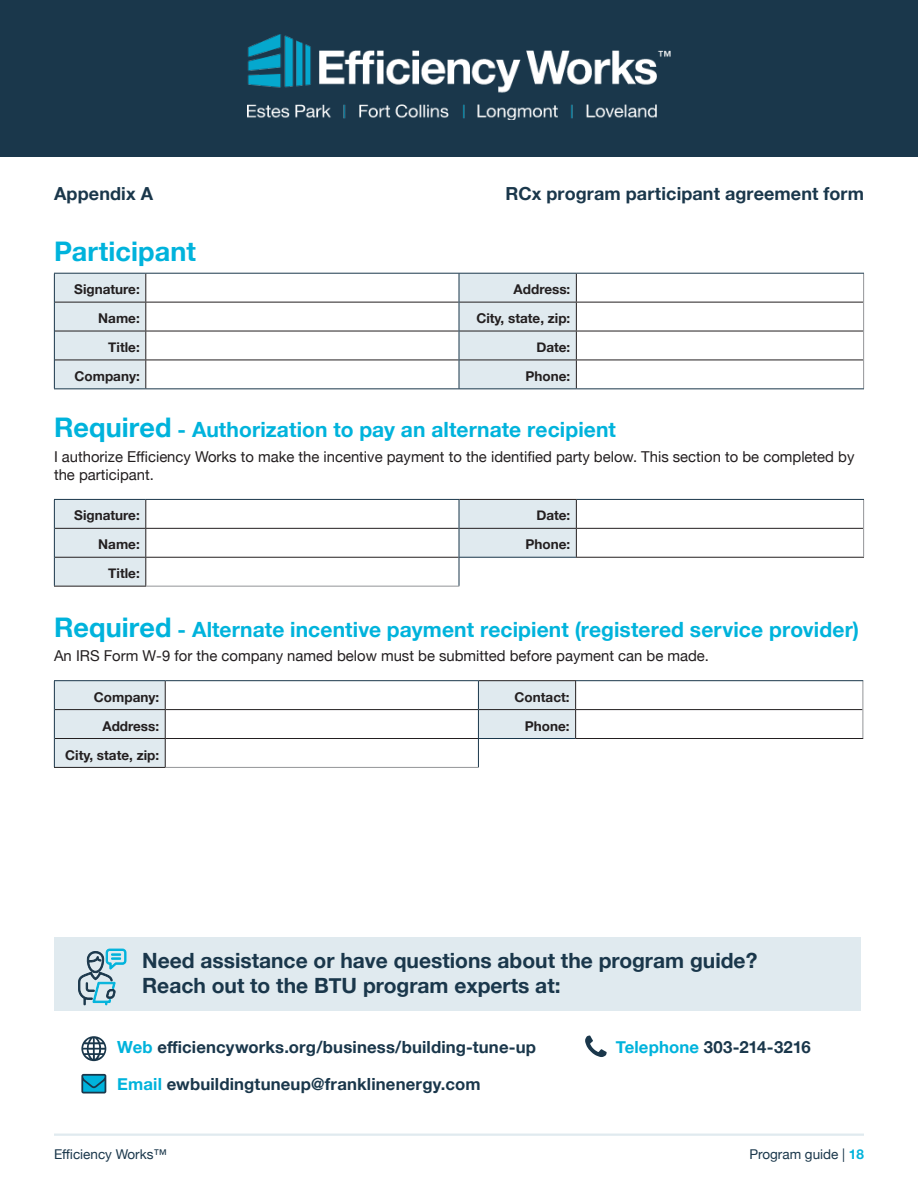
<style>
.page{position:relative;width:918px;height:1188px;background:#fff}
.page>*{position:absolute;margin:0;border:0;box-sizing:border-box;transform-origin:0 0}
.t1{font:700 27px "Helvetica Neue";letter-spacing:.005em;color:#00b3dc}
.t2{font:700 21px "Helvetica Neue";letter-spacing:.005em;color:#00b3dc}
.t3{font:700 21px/25.2px "Helvetica Neue";color:#1a374b}
.t4{font:700 18px "Helvetica Neue";letter-spacing:.005em;color:#1a374b}
.t5{font:700 16.8px "Helvetica Neue";letter-spacing:.01em;color:#1a374b}
.t6{font:15px/18px "Helvetica Neue";color:#231f20}
.t7{font:700 13.5px "Helvetica Neue";color:#231f20}
.t8{font:13.5px "Helvetica Neue";color:#1a374b}
.s1{font-size:27px}
.s2{color:#00b3dc}
.s3{font-weight:700;color:#00b3dc}
</style>
<div class="page">
<div style="left:0;top:0;width:918px;height:157px;background:#1a374b"></div>
<img style="left:247px;top:34px;width:424px;height:86px">
<hr style="left:54px;top:1134px;width:810px;height:2px;background:#e0eaef">
<div style="left:55px;top:937px;width:806px;height:73px;background:#e0eaef"></div>
<svg style="left:78px;top:948px;width:49px;height:58px"></svg>
<svg style="left:81px;top:1074px;width:25px;height:20px"></svg>
<svg style="left:81px;top:1036px;width:25px;height:25px"></svg>
<svg style="left:585px;top:1036px;width:22px;height:21px"></svg>
<div style="left:55px;top:274px;width:90px;height:114px;background:#e0eaef"></div>
<svg style="left:146px;top:274px;width:717px;height:114px"></svg>
<hr style="left:55px;top:302px;width:91px;height:1px;background:#231f20">
<hr style="left:459px;top:302px;width:117px;height:1px;background:#231f20">
<hr style="left:55px;top:331px;width:91px;height:1px;background:#231f20">
<hr style="left:459px;top:331px;width:117px;height:1px;background:#231f20">
<hr style="left:55px;top:360px;width:91px;height:1px;background:#231f20">
<hr style="left:459px;top:360px;width:117px;height:1px;background:#231f20">
<hr style="left:146px;top:302px;width:313px;height:1px;background:#231f20">
<hr style="left:576px;top:302px;width:287px;height:1px;background:#231f20">
<hr style="left:146px;top:331px;width:313px;height:1px;background:#231f20">
<hr style="left:576px;top:331px;width:287px;height:1px;background:#231f20">
<hr style="left:146px;top:360px;width:313px;height:1px;background:#231f20">
<svg style="left:145px;top:274px;width:1px;height:114px"></svg>
<hr style="left:576px;top:360px;width:287px;height:1px;background:#231f20">
<svg style="left:576px;top:274px;width:1px;height:114px"></svg>
<svg style="left:863px;top:274px;width:1px;height:114px"></svg>
<hr style="left:54px;top:273px;width:92px;height:1px;background:#1a374b">
<hr style="left:146px;top:273px;width:313px;height:1px;background:#1a374b">
<hr style="left:459px;top:273px;width:117px;height:1px;background:#1a374b">
<hr style="left:576px;top:273px;width:288px;height:1px;background:#1a374b">
<svg style="left:54px;top:274px;width:1px;height:114px"></svg>
<svg style="left:459px;top:274px;width:1px;height:114px"></svg>
<hr style="left:54px;top:388px;width:92px;height:1px;background:#1a374b">
<hr style="left:146px;top:388px;width:313px;height:1px;background:#1a374b">
<hr style="left:459px;top:388px;width:117px;height:1px;background:#1a374b">
<hr style="left:576px;top:388px;width:288px;height:1px;background:#1a374b">
<div style="left:55px;top:500px;width:90px;height:86px;background:#e0eaef"></div>
<svg style="left:146px;top:500px;width:717px;height:86px"></svg>
<hr style="left:459px;top:499px;width:118px;height:1px;background:#231f20">
<hr style="left:55px;top:528px;width:91px;height:1px;background:#231f20">
<hr style="left:459px;top:528px;width:117px;height:1px;background:#231f20">
<hr style="left:55px;top:557px;width:91px;height:1px;background:#231f20">
<hr style="left:54px;top:586px;width:92px;height:1px;background:#231f20">
<hr style="left:146px;top:528px;width:313px;height:1px;background:#231f20">
<hr style="left:576px;top:528px;width:287px;height:1px;background:#231f20">
<svg style="left:576px;top:500px;width:1px;height:57px"></svg>
<hr style="left:146px;top:557px;width:313px;height:1px;background:#231f20">
<svg style="left:145px;top:500px;width:1px;height:86px"></svg>
<hr style="left:576px;top:557px;width:288px;height:1px;background:#231f20">
<svg style="left:863px;top:500px;width:1px;height:57px"></svg>
<hr style="left:146px;top:586px;width:313px;height:1px;background:#939598">
<hr style="left:54px;top:499px;width:92px;height:1px;background:#1a374b">
<hr style="left:146px;top:499px;width:313px;height:1px;background:#1a374b">
<hr style="left:577px;top:499px;width:287px;height:1px;background:#1a374b">
<svg style="left:54px;top:500px;width:1px;height:86px"></svg>
<hr style="left:459px;top:557px;width:117px;height:1px;background:#1a374b">
<svg style="left:459px;top:500px;width:1px;height:86px"></svg>
<div style="left:55px;top:681px;width:110px;height:86px;background:#e0eaef"></div>
<svg style="left:166px;top:681px;width:697px;height:86px"></svg>
<hr style="left:479px;top:680px;width:97px;height:1px;background:#231f20">
<hr style="left:55px;top:709px;width:110px;height:1px;background:#231f20">
<hr style="left:479px;top:709px;width:97px;height:1px;background:#231f20">
<hr style="left:55px;top:738px;width:110px;height:1px;background:#231f20">
<hr style="left:54px;top:767px;width:112px;height:1px;background:#231f20">
<hr style="left:165px;top:709px;width:313px;height:1px;background:#231f20">
<hr style="left:576px;top:709px;width:287px;height:1px;background:#231f20">
<svg style="left:575px;top:681px;width:1px;height:57px"></svg>
<hr style="left:165px;top:738px;width:313px;height:1px;background:#231f20">
<svg style="left:165px;top:681px;width:1px;height:86px"></svg>
<hr style="left:575px;top:738px;width:288px;height:1px;background:#231f20">
<svg style="left:863px;top:681px;width:1px;height:57px"></svg>
<hr style="left:166px;top:767px;width:313px;height:1px;background:#939598">
<hr style="left:54px;top:680px;width:111px;height:1px;background:#1a374b">
<hr style="left:165px;top:680px;width:314px;height:1px;background:#1a374b">
<hr style="left:576px;top:680px;width:287px;height:1px;background:#1a374b">
<svg style="left:54px;top:681px;width:1px;height:86px"></svg>
<hr style="left:478px;top:738px;width:97px;height:1px;background:#1a374b">
<svg style="left:478px;top:681px;width:1px;height:86px"></svg>
<p class="t4" style="left:54px;top:179px;width:101px">Appendix A</p>
<p class="t4" style="left:506px;top:179px;width:360px">RCx program participant agreement form</p>
<h1 class="t1" style="left:54px;top:230px;width:144px">Participant</h1>
<p class="t7" style="left:74px;top:279px;width:67px">Signature:</p>
<p class="t7" style="left:514px;top:279px;width:58px">Address:</p>
<p class="t7" style="left:98px;top:308px;width:43px">Name:</p>
<p class="t7" style="left:476px;top:308px;width:96px">City, state, zip:</p>
<p class="t7" style="left:108px;top:337px;width:33px">Title:</p>
<p class="t7" style="left:536px;top:337px;width:36px">Date:</p>
<p class="t7" style="left:75px;top:366px;width:67px">Company:</p>
<p class="t7" style="left:526px;top:366px;width:46px">Phone:</p>
<h2 class="t2" style="left:54px;top:413px;width:563px"><span class="s1">Required</span> - Authorization to pay an alternate recipient</h2>
<p class="t6" style="left:54px;top:449px;width:802px">I authorize Efficiency Works to make the incentive payment to the identified party below. This section to be completed by the participant.</p>
<p class="t7" style="left:74px;top:505px;width:67px">Signature:</p>
<p class="t7" style="left:536px;top:505px;width:36px">Date:</p>
<p class="t7" style="left:98px;top:534px;width:43px">Name:</p>
<p class="t7" style="left:526px;top:534px;width:46px">Phone:</p>
<p class="t7" style="left:108px;top:563px;width:33px">Title:</p>
<h2 class="t2" style="left:54px;top:613px;width:807px"><span class="s1">Required</span> - Alternate incentive payment recipient (registered service provider)</h2>
<p class="t6" style="left:54px;top:648px;width:657px">An IRS Form W-9 for the company named below must be submitted before payment can be made.</p>
<p class="t7" style="left:94px;top:686px;width:67px">Company:</p>
<p class="t7" style="left:515px;top:686px;width:57px">Contact:</p>
<p class="t7" style="left:102px;top:715px;width:58px">Address:</p>
<p class="t7" style="left:525px;top:715px;width:46px">Phone:</p>
<p class="t7" style="left:65px;top:744px;width:96px">City, state, zip:</p>
<h2 class="t3" style="left:142px;top:949px;width:617px">Need assistance or have questions about the program guide?<br>Reach out to the BTU program experts at:</h2>
<p class="t5" style="left:117px;top:1033px;width:420px"><span class="s2">Web</span> efficiencyworks.org/business/building-tune-up</p>
<p class="t5" style="left:117px;top:1071px;width:365px"><span class="s2">Email</span> ewbuildingtuneup@franklinenergy.com</p>
<p class="t5" style="left:616px;top:1033px;width:197px"><span class="s2">Telephone</span> 303-214-3216</p>
<p class="t8" style="left:54px;top:1144px;width:114px">Efficiency Works™</p>
<p class="t8" style="left:749px;top:1145px;width:116px">Program guide | <span class="s3">18</span></p>
</div>
